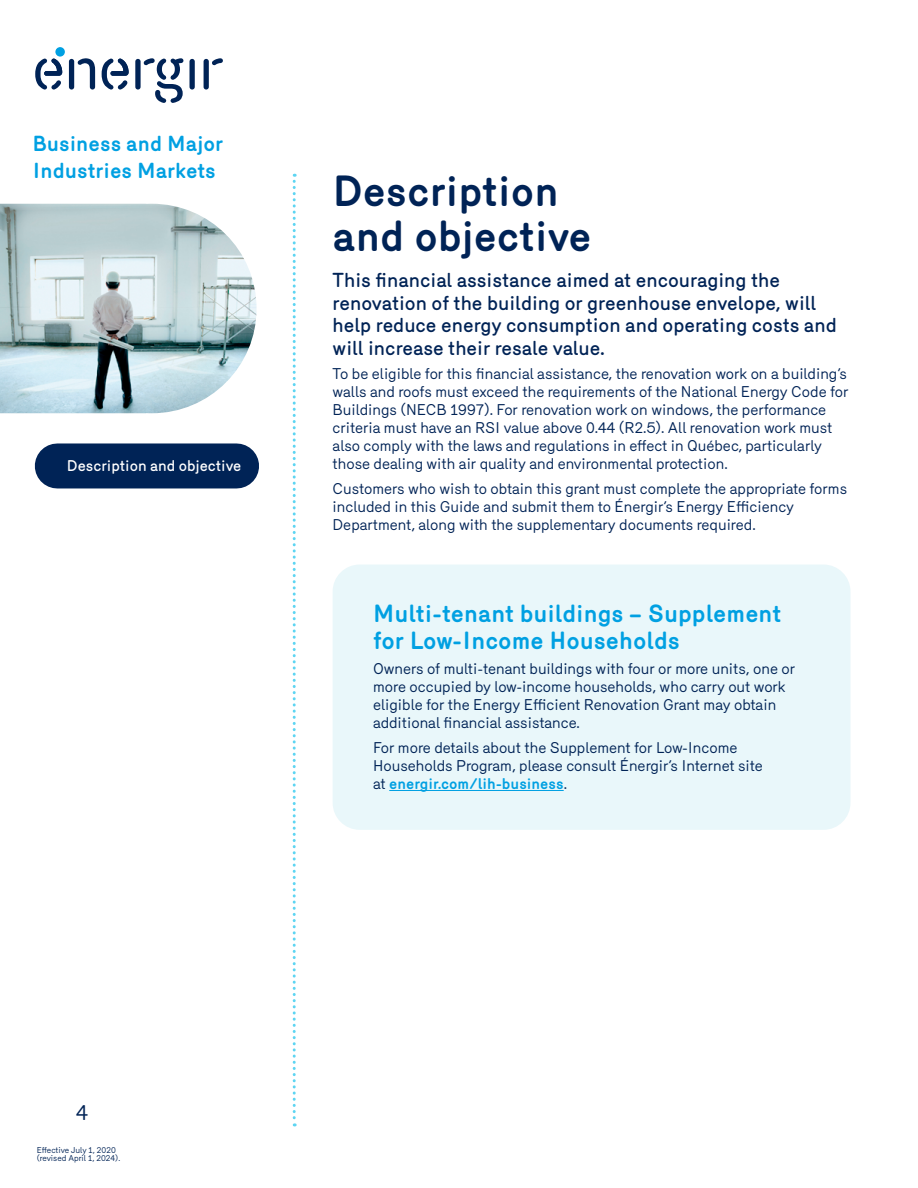
<style>
.page{position:relative;width:918px;height:1188px;background:#fff}
.page>*{position:absolute;margin:0;border:0;box-sizing:border-box;transform-origin:0 0}
.Energir_Titre_principal{font:700 42px/45px "Merkury";color:#002356}
.Energir_Titre_paragraphe{font:700 24px/27px "Merkury";color:#00a0e2}
.t1{font:700 21px/27px "Merkury";color:#00a0e2}
.t2{font:21px "Merkury";color:#002356}
.Energir_Introduction{font:500 19.5px/22.5px "Merkury";color:#002356}
.Energir_Texte{font:15px/18px "Merkury";color:#002356}
.t3{font:500 15px "Merkury";color:#fff}
.t4{font:8.25px/8.2px "Merkury";color:#002356}
.s1{font-weight:700;color:#00a0e2}
</style>
<div class="page">
<svg style="left:293px;top:174px;width:3px;height:952px"></svg>
<img style="left:0;top:204px;width:257px;height:209px">
<svg style="left:55px;top:47px;width:10px;height:10px"></svg>
<div style="left:69px;top:59px;width:5px;height:31px;background:#002356;border-radius:3px"></div>
<svg style="left:77px;top:58px;width:18px;height:32px"></svg>
<div style="left:190px;top:59px;width:5px;height:31px;background:#002356;border-radius:3px"></div>
<svg style="left:35px;top:58px;width:27px;height:32px"></svg>
<svg style="left:102px;top:58px;width:27px;height:32px"></svg>
<div style="left:135px;top:59px;width:6px;height:31px;background:#002356;border-radius:3px"></div>
<svg style="left:143px;top:58px;width:41px;height:45px"></svg>
<div style="left:204px;top:59px;width:5px;height:31px;background:#002356;border-radius:3px"></div>
<svg style="left:212px;top:58px;width:11px;height:7px"></svg>
<div style="left:57px;top:443px;width:180px;height:45px;background:#002356"></div>
<div style="left:333px;top:565px;width:517px;height:265px;background:#e9f7fa;border-radius:27px"></div>
<hr style="left:389px;top:790px;width:175px;height:1px;background:#00a0e2">
<h3 class="t1" style="left:33px;top:129px;width:192px">Business and Major<br>Industries Markets</h3>
<p class="t3" style="left:67px;top:455px;width:176px">Description and objective</p>
<p class="Energir_Titre_principal" style="left:333px;top:165px;width:261px">Description and objective</p>
<p class="Energir_Introduction" style="left:333px;top:267px;width:506px">This financial assistance aimed at encouraging the renovation of the building or greenhouse envelope, will help reduce energy consumption and operating costs and will increase their resale value.</p>
<p class="Energir_Texte" style="left:333px;top:364px;width:517px">To be eligible for this financial assistance, the renovation work on a building’s walls and roofs must exceed the requirements of the National Energy Code for Buildings (NECB 1997). For renovation work on windows, the performance criteria must have an RSI value above 0.44 (R2.5). All renovation work must also comply with the laws and regulations in effect in Québec, particularly those dealing with air quality and environmental protection.</p>
<p class="Energir_Texte" style="left:333px;top:478px;width:516px">Customers who wish to obtain this grant must complete the appropriate forms included in this Guide and submit them to Énergir’s Energy Efficiency<br>Department, along with the supplementary documents required.</p>
<p class="Energir_Titre_paragraphe" style="left:373px;top:598px;width:410px">Multi-tenant buildings – Supplement for Low-Income Households</p>
<p class="Energir_Texte" style="left:373px;top:659px;width:424px">Owners of multi-tenant buildings with four or more units, one or more occupied by low-income households, who carry out work eligible for the Energy Efficient Renovation Grant may obtain additional financial assistance.</p>
<p class="Energir_Texte" style="left:373px;top:737px;width:391px">For more details about the Supplement for Low-Income<br>Households Program, please consult Énergir’s Internet site at <span class="s1">energir.com/lih-business</span>.</p>
<h3 class="t2" style="left:76px;top:1097px;width:14px">4</h3>
<p class="t4" style="left:37px;top:1145px;width:85px">Effective July 1, 2020 (revised April 1, 2024).</p>
</div>
